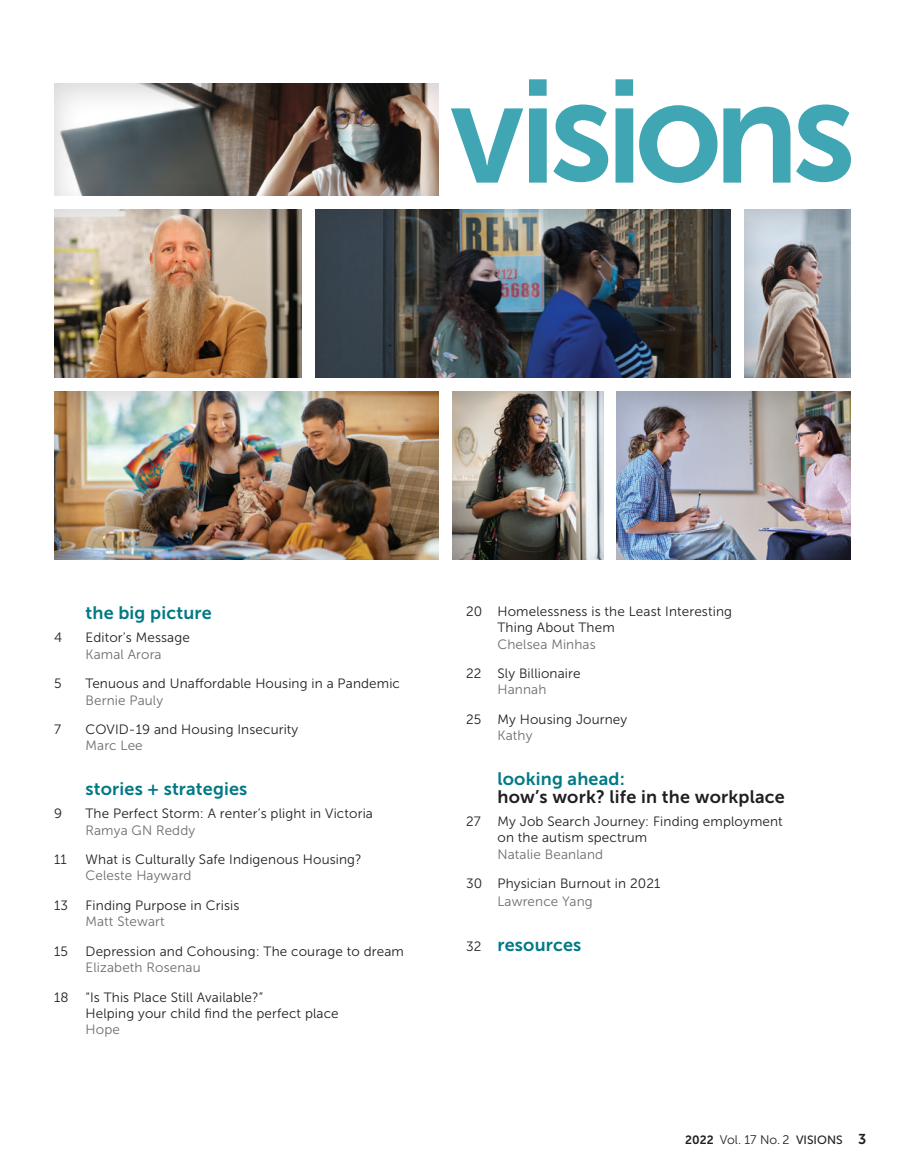
<style>
.page{position:relative;width:905px;height:1161px;background:#fff}
.page>*{position:absolute;margin:0;border:0;box-sizing:border-box;transform-origin:0 0}
.t1{font:145.5px "Museo Sans 700";letter-spacing:-.05em;color:#40a6b4;scale:.96 1}
.t2{font:18px "Museo Sans 700";letter-spacing:.01em;color:#007985}
.t3{font:18px "Museo Sans 700";letter-spacing:.01em;color:#231f20}
.t4{font:13.5px/16.2px "Museo Sans 300";letter-spacing:.01em;color:#231f20}
.t5{font:13.5px "Museo Sans 300";letter-spacing:.01em;color:#6c6d70}
.t6{font:12.45px "Museo Sans 300";color:#231f20}
.s1{font-family:"Museo Sans 300";font-size:13.5px;color:#231f20}
.s2{font-family:"Museo Sans 700";font-size:12px}
.s3{font-family:"Museo Sans 500";font-size:12px}
.s4{font-family:"Museo Sans 700";font-size:14.25px}
</style>
<div class="page">
<div style="left:52px;top:81px;width:387px;height:115px;background:#231f20;opacity:.17"></div>
<div style="left:52px;top:208px;width:251px;height:171px;background:#231f20;opacity:.17"></div>
<div style="left:54px;top:389px;width:385px;height:171px;background:#231f20;opacity:.17"></div>
<div style="left:314px;top:208px;width:417px;height:171px;background:#231f20;opacity:.17"></div>
<div style="left:451px;top:389px;width:153px;height:171px;background:#231f20;opacity:.17"></div>
<div style="left:615px;top:389px;width:237px;height:171px;background:#231f20;opacity:.17"></div>
<div style="left:742px;top:208px;width:109px;height:171px;background:#231f20;opacity:.17"></div>
<h1 class="t1" style="left:451px;top:51px;width:423px">visions</h1>
<h2 class="t2" style="left:86px;top:603px;width:128px">the big picture</h2>
<p class="t4" style="left:54px;top:630px;width:10px">4</p>
<p class="t4" style="left:85px;top:630px;width:106px">Editor’s Message</p>
<p class="t5" style="left:85px;top:647px;width:78px">Kamal Arora</p>
<p class="t4" style="left:54px;top:676px;width:9px">5</p>
<p class="t4" style="left:85px;top:676px;width:316px">Tenuous and Unaffordable Housing in a Pandemic</p>
<p class="t5" style="left:85px;top:693px;width:79px">Bernie Pauly</p>
<p class="t4" style="left:54px;top:722px;width:9px">7</p>
<p class="t4" style="left:85px;top:722px;width:214px">COVID-19 and Housing Insecurity</p>
<p class="t5" style="left:85px;top:739px;width:59px">Marc Lee</p>
<h2 class="t2" style="left:86px;top:779px;width:163px">stories + strategies</h2>
<p class="t4" style="left:54px;top:806px;width:10px">9</p>
<p class="t4" style="left:85px;top:806px;width:289px">The Perfect Storm: A renter’s plight in Victoria</p>
<p class="t5" style="left:85px;top:823px;width:111px">Ramya GN Reddy</p>
<p class="t4" style="left:54px;top:852px;width:14px">11</p>
<p class="t4" style="left:85px;top:852px;width:278px">What is Culturally Safe Indigenous Housing?</p>
<p class="t5" style="left:85px;top:869px;width:108px">Celeste Hayward</p>
<p class="t4" style="left:54px;top:898px;width:16px">13</p>
<p class="t4" style="left:85px;top:898px;width:155px">Finding Purpose in Crisis</p>
<p class="t5" style="left:85px;top:914px;width:81px">Matt Stewart</p>
<p class="t4" style="left:54px;top:943px;width:15px">15</p>
<p class="t4" style="left:85px;top:943px;width:320px">Depression and Cohousing: The courage to dream</p>
<p class="t5" style="left:85px;top:960px;width:117px">Elizabeth Rosenau</p>
<p class="t4" style="left:54px;top:989px;width:16px">18</p>
<p class="t4" style="left:85px;top:989px;width:255px">“Is This Place Still Available?”<br>Helping your child find the perfect place</p>
<p class="t5" style="left:85px;top:1022px;width:36px">Hope</p>
<p class="t4" style="left:497px;top:603px;width:236px;text-indent:-31px">20 Homelessness is the Least Interesting<br>Thing About Them</p>
<p class="t5" style="left:497px;top:637px;width:100px">Chelsea Minhas</p>
<p class="t4" style="left:466px;top:666px;width:116px">22 Sly Billionaire</p>
<p class="t5" style="left:497px;top:683px;width:50px">Hannah</p>
<p class="t4" style="left:466px;top:711px;width:163px">25 My Housing Journey</p>
<p class="t5" style="left:497px;top:728px;width:36px">Kathy</p>
<h2 class="t2" style="left:497px;top:769px;width:129px">looking ahead:</h2>
<h2 class="t3" style="left:497px;top:787px;width:289px">how’s work? life in the workplace</h2>
<p class="t4" style="left:497px;top:814px;width:287px;text-indent:-31px">27 My Job Search Journey: Finding employment on the autism spectrum</p>
<p class="t5" style="left:497px;top:847px;width:107px">Natalie Beanland</p>
<p class="t4" style="left:466px;top:876px;width:196px">30 Physician Burnout in 2021</p>
<p class="t5" style="left:497px;top:894px;width:97px">Lawrence Yang</p>
<h2 class="t2" style="left:466px;top:935px;width:117px"><span class="s1">32</span> resources</h2>
<p class="t6" style="left:685px;top:1133px;width:182px"><span class="s2">2022</span> Vol. 17 No. 2 <span class="s3">VISIONS</span> <span class="s4">3</span></p>
</div>
